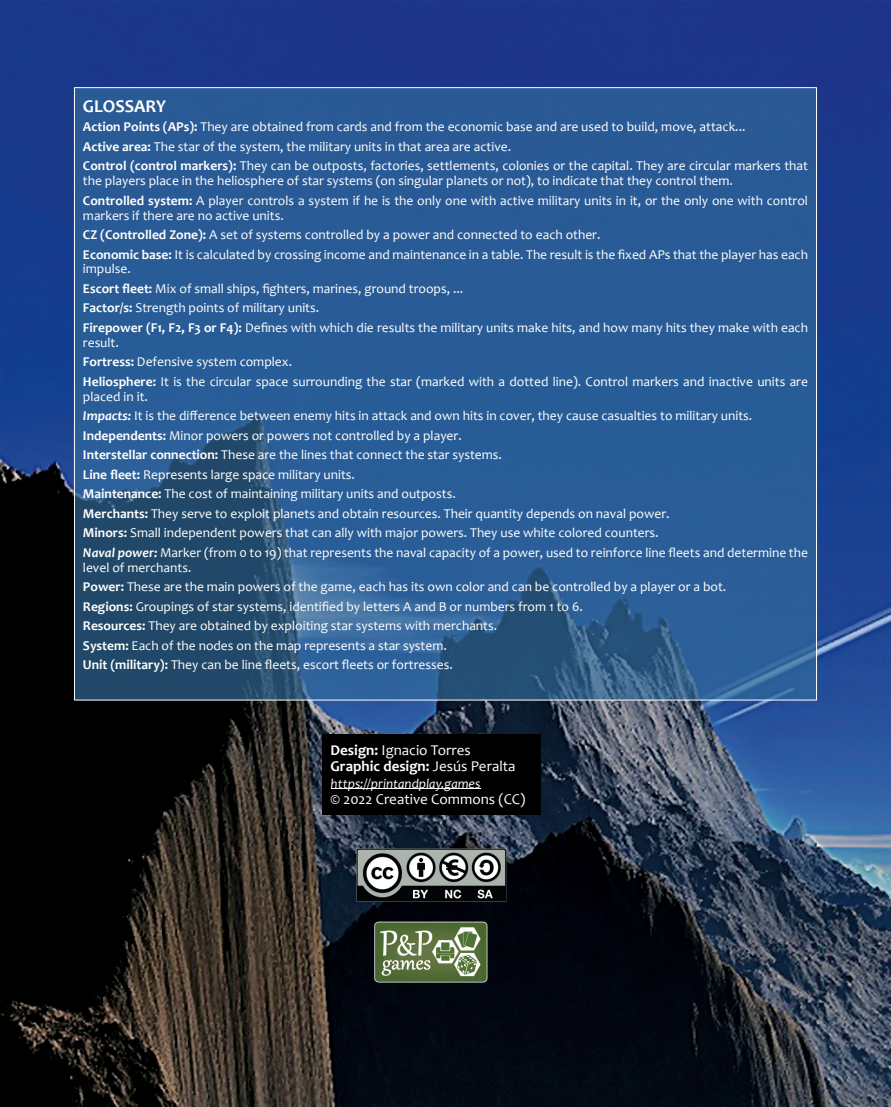
<style>
.page{position:relative;width:891px;height:1107px;background:#fff}
.page>*{position:absolute;margin:0;border:0;box-sizing:border-box;transform-origin:0 0}
.t1{font:700 18px "Candara";color:#fff}
.t2{font:15px/16.5px "Candara";color:#fff}
.t3{font:13.5px/19.5px "Candara";color:#fff}
.t4{font:italic 13.5px "Candara";color:#fff}
.s1{font-weight:700}
.s2{font-weight:700;font-style:italic}
</style>
<div class="page">
<img style="left:0;top:0;width:891px;height:1107px">
<div style="left:322px;top:734px;width:218px;height:81px;background:#000"></div>
<hr style="left:331px;top:789px;width:149px;height:1px;background:#fff">
<img style="left:375px;top:922px;width:113px;height:60px">
<img style="left:356px;top:848px;width:150px;height:53px">
<div style="left:74px;top:87px;width:743px;height:613px;background:#326c9c;border:1px solid #fff;opacity:.67"></div>
<h1 class="t1" style="left:83px;top:99px;width:85px">GLOSSARY</h1>
<p class="t3" style="left:83px;top:118px;width:727px"><span class="s1">Action Points (APs):</span> They are obtained from cards and from the economic base and are used to build, move, attack...<br><span class="s1">Active area:</span> The star of the system, the military units in that area are active.<br><span class="s1">Control (control markers):</span> They can be outposts, factories, settlements, colonies or the capital. They are circular markers that</p>
<p class="t3" style="left:83px;top:172px;width:727px">the players place in the heliosphere of star systems (on singular planets or not), to indicate that they control them.<br><span class="s1">Controlled system:</span> A player controls a system if he is the only one with active military units in it, or the only one with control</p>
<p class="t3" style="left:83px;top:207px;width:727px">markers if there are no active units.<br><span class="s1">CZ (Controlled Zone):</span> A set of systems controlled by a power and connected to each other.<br><span class="s1">Economic base:</span> It is calculated by crossing income and maintenance in a table. The result is the fixed APs that the player has each</p>
<p class="t3" style="left:83px;top:261px;width:727px">impulse.<br><span class="s1">Escort fleet:</span> Mix of small ships, fighters, marines, ground troops, ...<br><span class="s1">Factor/s:</span> Strength points of military units.<br><span class="s1">Firepower (F1, F2, F3 or F4):</span> Defines with which die results the military units make hits, and how many hits they make with each</p>
<p class="t3" style="left:83px;top:334px;width:727px">result.<br><span class="s1">Fortress:</span> Defensive system complex.<br><span class="s1">Heliosphere:</span> It is the circular space surrounding the star (marked with a dotted line). Control markers and inactive units are</p>
<p class="t3" style="left:83px;top:388px;width:727px">placed in it.<br><span class="s2">Impacts:</span> It is the difference between enemy hits in attack and own hits in cover, they cause casualties to military units.<br><span class="s1">Independents:</span> Minor powers or powers not controlled by a player.<br><span class="s1">Interstellar connection:</span> These are the lines that connect the star systems.<br><span class="s1">Line fleet:</span> Represents large space military units.<br><span class="s1">Maintenance:</span> The cost of maintaining military units and outposts.<br><span class="s1">Merchants:</span> They serve to exploit planets and obtain resources. Their quantity depends on naval power.<br><span class="s1">Minors:</span> Small independent powers that can ally with major powers. They use white colored counters.<br><span class="s2">Naval power:</span> Marker (from 0 to 19) that represents the naval capacity of a power, used to reinforce line fleets and determine the</p>
<p class="t3" style="left:83px;top:559px;width:645px">level of merchants.<br><span class="s1">Power:</span> These are the main powers of the game, each has its own color and can be controlled by a player or a bot.<br><span class="s1">Regions:</span> Groupings of star systems, identified by letters A and B or numbers from 1 to 6.<br><span class="s1">Resources:</span> They are obtained by exploiting star systems with merchants.<br><span class="s1">System:</span> Each of the nodes on the map represents a star system.<br><span class="s1">Unit (military):</span> They can be line fleets, escort fleets or fortresses.</p>
<p class="t2" style="left:331px;top:743px;width:186px"><span class="s1">Design:</span> Ignacio Torres<br><span class="s1">Graphic design:</span> Jesús Peralta</p>
<p class="t4" style="left:331px;top:778px;width:151px">https://printandplay.games</p>
<p class="t2" style="left:331px;top:793px;width:196px">© 2022 Creative Commons (CC)</p>
</div>
